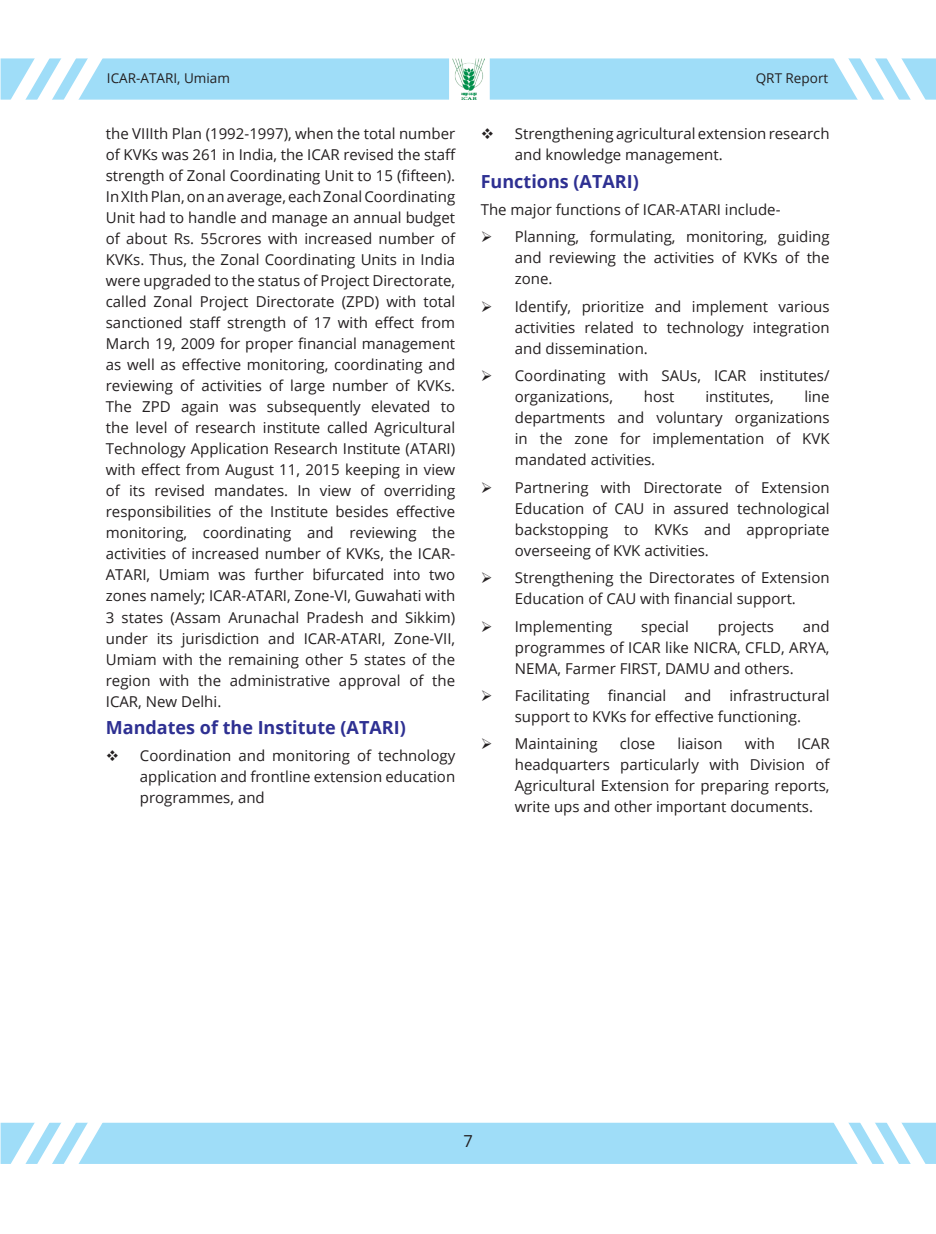
<style>
.page{position:relative;width:936px;height:1234px;background:#fff}
.page>*{position:absolute;margin:0;border:0;box-sizing:border-box;transform-origin:0 0}
.t1{font:700 18px "Open Sans";color:#2e3092}
.t2{font:16.5px "Open Sans";color:#231f20}
.t3{font:15px/21px "Open Sans";color:#231f20;text-align:justify}
.t4{font:13.5px "Open Sans";color:#231f20}
</style>
<div class="page">
<div style="left:1px;top:58px;width:934px;height:42px;background:#9fddf8;border:2px solid #9fddf8"></div>
<div style="left:1px;top:1122px;width:934px;height:41px;background:#9fddf8;border:2px solid #9fddf8"></div>
<svg style="left:0;top:58px;width:119px;height:42px"></svg>
<svg style="left:0;top:1122px;width:119px;height:42px"></svg>
<svg style="left:817px;top:58px;width:118px;height:42px"></svg>
<svg style="left:817px;top:1122px;width:118px;height:42px"></svg>
<div style="left:449px;top:54px;width:40px;height:51px;background:#fff"></div>
<img style="left:452px;top:58px;width:33px;height:42px">
<p class="t4" style="left:107px;top:68px;width:124px">ICAR-ATARI, Umiam</p>
<p class="t4" style="left:755px;top:68px;width:74px">QRT Report</p>
<p class="t3" style="left:106px;top:123px;width:351px">the VIIIth Plan (1992-1997), when the total number of KVKs was 261 in India, the ICAR revised the staff strength of Zonal Coordinating Unit to 15 (fifteen).<br>In XIth Plan, on an average, each Zonal Coordinating Unit had to handle and manage an annual budget of about Rs. 55crores with increased number of KVKs. Thus, the Zonal Coordinating Units in India were upgraded to the status of Project Directorate, called Zonal Project Directorate (ZPD) with total sanctioned staff strength of 17 with effect from March 19, 2009 for proper financial management as well as effective monitoring, coordinating and reviewing of activities of large number of KVKs.<br>The ZPD again was subsequently elevated to the level of research institute called Agricultural Technology Application Research Institute (ATARI) with effect from August 11, 2015 keeping in view of its revised mandates. In view of overriding responsibilities of the Institute besides effective monitoring, coordinating and reviewing the activities of increased number of KVKs, the ICAR-ATARI, Umiam was further bifurcated into two zones namely; ICAR-ATARI, Zone-VI, Guwahati with 3 states (Assam Arunachal Pradesh and Sikkim) under its jurisdiction and ICAR-ATARI, Zone-VII, Umiam with the remaining other 5 states of the region with the administrative approval of the ICAR, New Delhi.</p>
<p class="t1" style="left:106px;top:714px;width:301px">Mandates of the Institute (ATARI)</p>
<p class="t3" style="left:140px;top:744px;width:317px;text-indent:-34px">❖ Coordination and monitoring of technology application and frontline extension education programmes, and</p>
<p class="t3" style="left:515px;top:123px;width:316px;text-indent:-34px">❖ Strengthening agricultural extension research and knowledge management.</p>
<p class="t1" style="left:480px;top:168px;width:159px">Functions (ATARI)</p>
<p class="t3" style="left:480px;top:198px;width:301px">The major functions of ICAR-ATARI include-</p>
<p class="t3" style="left:514px;top:226px;width:316px;text-indent:-34px">➢ Planning, formulating, monitoring, guiding and reviewing the activities of KVKs of the zone.</p>
<p class="t3" style="left:514px;top:295px;width:316px;text-indent:-34px">➢ Identify, prioritize and implement various activities related to technology integration and dissemination.</p>
<p class="t3" style="left:514px;top:365px;width:316px;text-indent:-34px">➢ Coordinating with SAUs, ICAR institutes/ organizations,</p>
<p class="t3" style="left:514px;top:386px;width:316px;text-indent:289px">line departments and voluntary organizations in the zone for implementation of KVK mandated activities.</p>
<p class="t3" style="left:514px;top:476px;width:316px;text-indent:-34px">➢ Partnering with Directorate of Extension Education of CAU in assured technological backstopping to KVKs and appropriate overseeing of KVK activities.</p>
<p class="t3" style="left:480px;top:566px;width:350px;text-align:center">➢ Strengthening the Directorates of Extension<br>Education of CAU with financial support.</p>
<p class="t3" style="left:480px;top:615px;width:133px">➢ Implementing</p>
<p class="t3" style="left:641px;top:615px;width:49px">special</p>
<p class="t3" style="left:717px;top:615px;width:58px">projects</p>
<p class="t3" style="left:643px;top:386px;width:32px">host</p>
<p class="t3" style="left:705px;top:386px;width:70px">institutes,</p>
<p class="t3" style="left:514px;top:615px;width:316px;text-indent:288px">and programmes of ICAR like NICRA, CFLD, ARYA, NEMA, Farmer FIRST, DAMU and others.</p>
<p class="t3" style="left:480px;top:684px;width:350px;text-align:center">➢ Facilitating financial and infrastructural support to KVKs for effective functioning.</p>
<p class="t3" style="left:480px;top:732px;width:118px">➢ Maintaining</p>
<p class="t3" style="left:619px;top:732px;width:37px">close</p>
<p class="t3" style="left:677px;top:732px;width:47px">liaison</p>
<p class="t3" style="left:745px;top:732px;width:31px">with</p>
<p class="t3" style="left:514px;top:732px;width:316px;text-indent:282px">ICAR headquarters particularly with Division of Agricultural Extension for preparing reports, write ups and other important documents.</p>
<p class="t2" style="left:463px;top:1129px;width:11px">7</p>
</div>
